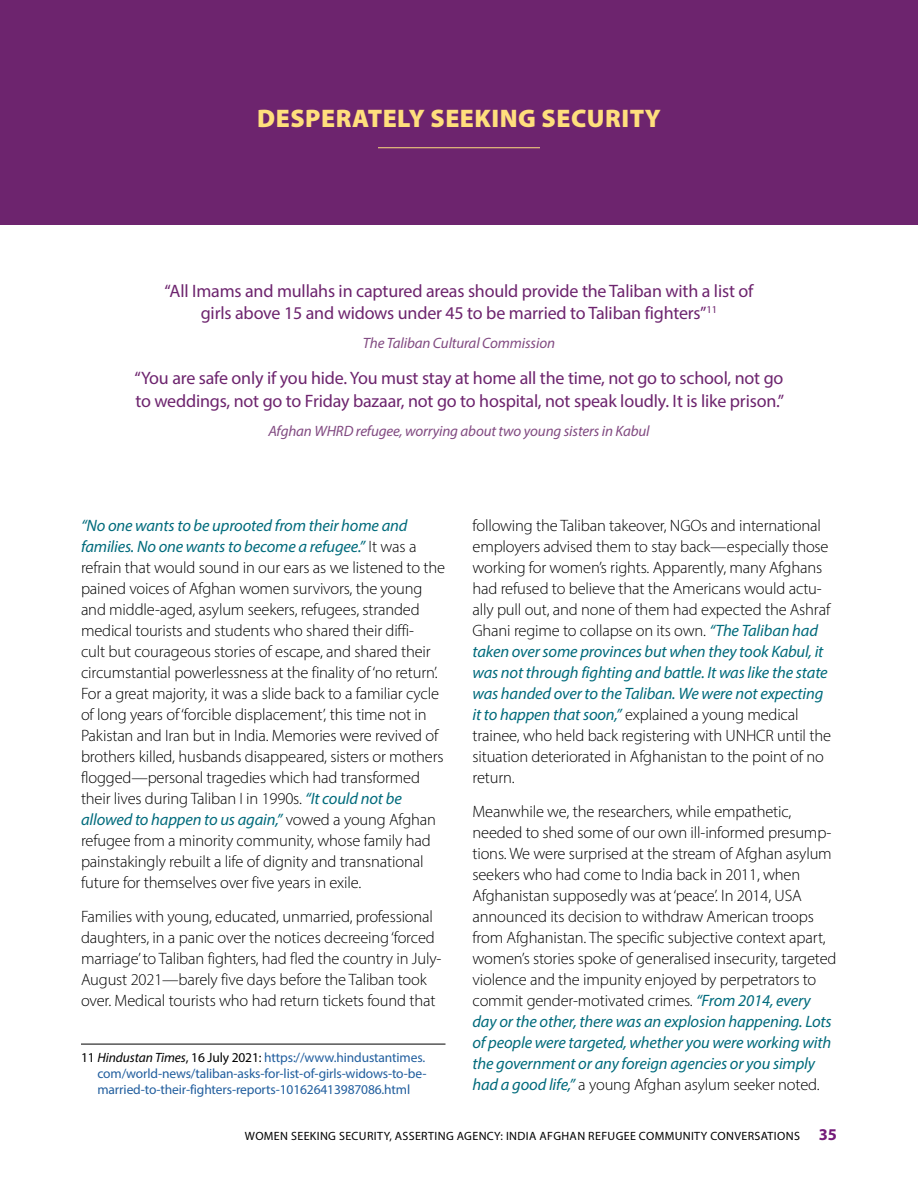
<style>
.page{position:relative;width:918px;height:1188px;background:#fff}
.page>*{position:absolute;margin:0;border:0;box-sizing:border-box;transform-origin:0 0}
.t1{font:900 25.5px "Myriad Pro";letter-spacing:.02em;color:#ffdf7d}
.t2{font:18px/22.5px "Myriad Pro";letter-spacing:-.01em;color:#6d246e;text-align:center}
.t3{font:300 16.5px/21px "Myriad Pro";letter-spacing:-.01em;color:#000}
.t4{font:italic 15px "Myriad Pro";letter-spacing:-.01em;color:#814a81}
.t5{font:13.5px/15.8px "Myriad Pro";letter-spacing:-.01em;color:#215e9e;text-align:justify}
.t6{font:12px "Myriad Pro";letter-spacing:.03em;color:#000}
.s1{font-weight:400;font-style:italic;color:#006b7c}
.s2{color:#000}
.s3{font-style:italic;color:#000}
.s4{font-weight:700;font-size:16.5px;color:#741b7a}
</style>
<div class="page">
<div style="left:0;top:0;width:918px;height:225px;background:#6d246e"></div>
<hr style="left:81px;top:1044px;width:365px;height:1px;background:#000">
<hr style="left:378px;top:147px;width:162px;height:1px;background:#ffdf7d">
<h1 class="t1" style="left:257px;top:101px;width:405px">DESPERATELY SEEKING SECURITY</h1>
<p class="t2" style="left:165px;top:279px;width:590px">“All Imams and mullahs in captured areas should provide the Taliban with a list of girls above 15 and widows under 45 to be married to Taliban fighters”<sup>11</sup></p>
<p class="t4" style="left:363px;top:334px;width:194px">The Taliban Cultural Commission</p>
<p class="t2" style="left:135px;top:367px;width:651px;text-align:left">“You are safe only if you hide. You must stay at home all the time, not go to school, not go to weddings, not go to Friday bazaar, not go to hospital, not speak loudly. It is like prison.”</p>
<p class="t4" style="left:268px;top:422px;width:383px">Afghan WHRD refugee, worrying about two young sisters in Kabul</p>
<p class="t3" style="left:81px;top:515px;width:366px"><span class="s1">“No one wants to be uprooted from their home and</span><sup>11 </sup><span class="s1">families. No one wants to become a refugee.”</span> It was a refrain that would sound in our ears as we listened to the pained voices of Afghan women survivors, the young and middle-aged, asylum seekers, refugees, stranded medical tourists and students who shared their diffi-<br>cult but courageous stories of escape, and shared their circumstantial powerlessness at the finality of ‘no return’.<br>For a great majority, it was a slide back to a familiar cycle of long years of ‘forcible displacement’, this time not in Pakistan and Iran but in India. Memories were revived of brothers killed, husbands disappeared, sisters or mothers flogged—personal tragedies which had transformed their lives during Taliban I in 1990s. <span class="s1">“It could not be allowed to happen to us again,”</span> vowed a young Afghan refugee from a minority community, whose family had painstakingly rebuilt a life of dignity and transnational future for themselves over five years in exile.</p>
<p class="t3" style="left:81px;top:906px;width:362px">Families with young, educated, unmarried, professional daughters, in a panic over the notices decreeing ‘forced marriage’ to Taliban fighters, had fled the country in July-August 2021—barely five days before the Taliban took over. Medical tourists who had return tickets found that</p>
<p class="t5" style="left:97px;top:1049px;width:330px;text-indent:-16px"><span class="s2">11</span> <span class="s3">Hindustan Times</span><span class="s2">, 16 July 2021:</span> https://www.hindustantimes. com/world-news/taliban-asks-for-list-of-girls-widows-to-be&shy;married-to-their-fighters-reports-101626413987086.html</p>
<p class="t3" style="left:472px;top:515px;width:360px">following the Taliban takeover, NGOs and international employers advised them to stay back—especially those working for women’s rights. Apparently, many Afghans had refused to believe that the Americans would actu&shy;ally pull out, and none of them had expected the Ashraf Ghani regime to collapse on its own. <span class="s1">“The Taliban had taken over some provinces but when they took Kabul, it was not through fighting and battle. It was like the state was handed over to the Taliban. We were not expecting it to happen that soon,”</span> explained a young medical trainee, who held back registering with UNHCR until the situation deteriorated in Afghanistan to the point of no return.</p>
<p class="t3" style="left:472px;top:801px;width:366px">Meanwhile we, the researchers, while empathetic, needed to shed some of our own ill-informed presump&shy;tions. We were surprised at the stream of Afghan asylum seekers who had come to India back in 2011, when Afghanistan supposedly was at ‘peace’. In 2014, USA announced its decision to withdraw American troops from Afghanistan. The specific subjective context apart, women’s stories spoke of generalised insecurity, targeted violence and the impunity enjoyed by perpetrators to commit gender-motivated crimes. <span class="s1">“From 2014, every day or the other, there was an explosion happening. Lots of people were targeted, whether you were working with the government or any foreign agencies or you simply had a good life,”</span> a young Afghan asylum seeker noted.</p>
<p class="t6" style="left:245px;top:1128px;width:594px">WOMEN SEEKING SECURITY, ASSERTING AGENCY: INDIA AFGHAN REFUGEE COMMUNITY CONVERSATIONS <span class="s4">35</span></p>
</div>
